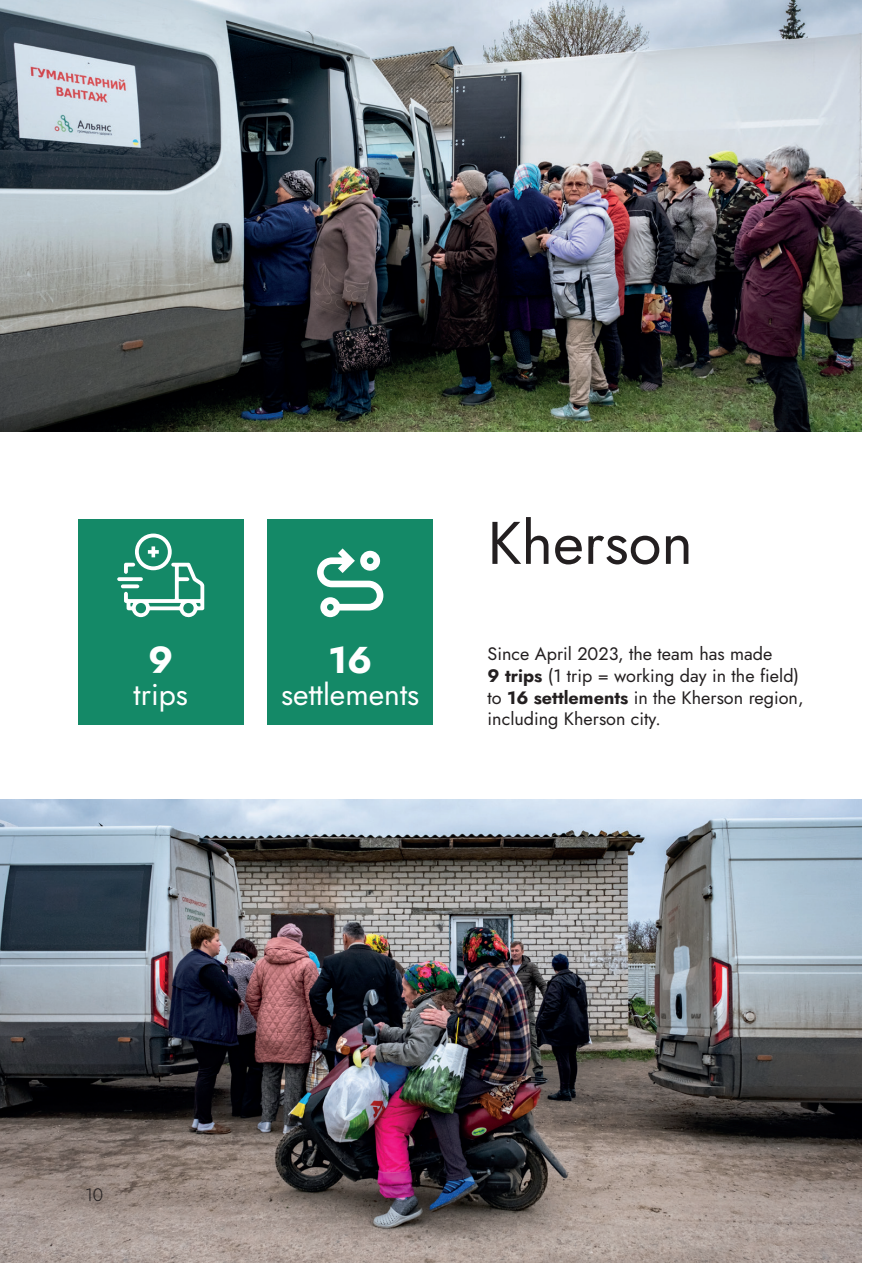
<style>
.page{position:relative;width:893px;height:1263px;background:#fff}
.page>*{position:absolute;margin:0;border:0;box-sizing:border-box;transform-origin:0 0}
.t1{font:60px "Jost";color:#231f20}
.t2{font:700 37.5px "Jost";color:#fff}
.t3{font:30px "Jost";color:#fff}
.t4{font:18px/21.6px "Jost";color:#231f20}
.t5{font:300 18px "Jost";color:#231f20}
.s1{font-weight:700}
</style>
<div class="page">
<div style="left:78px;top:520px;width:166px;height:205px;background:#148967"></div>
<svg style="left:117px;top:533px;width:87px;height:85px"></svg>
<div style="left:267px;top:520px;width:166px;height:205px;background:#148967"></div>
<svg style="left:317px;top:548px;width:66px;height:69px"></svg>
<img style="left:0;top:799px;width:861px;height:464px">
<img style="left:0;top:0;width:861px;height:432px">
<h2 class="t2" style="left:148px;top:634px;width:27px">9</h2>
<h3 class="t3" style="left:134px;top:674px;width:56px">trips</h3>
<h2 class="t2" style="left:328px;top:634px;width:46px">16</h2>
<h3 class="t3" style="left:281px;top:674px;width:140px">settlements</h3>
<h1 class="t1" style="left:488px;top:502px;width:207px">Kherson</h1>
<p class="t4" style="left:488px;top:643px;width:317px">Since April 2023, the team has made<br><span class="s1">9 trips</span> (1 trip = working day in the field) to <span class="s1">16 settlements</span> in the Kherson region, including Kherson city.</p>
<p class="t5" style="left:85px;top:1183px;width:20px">10</p>
</div>
